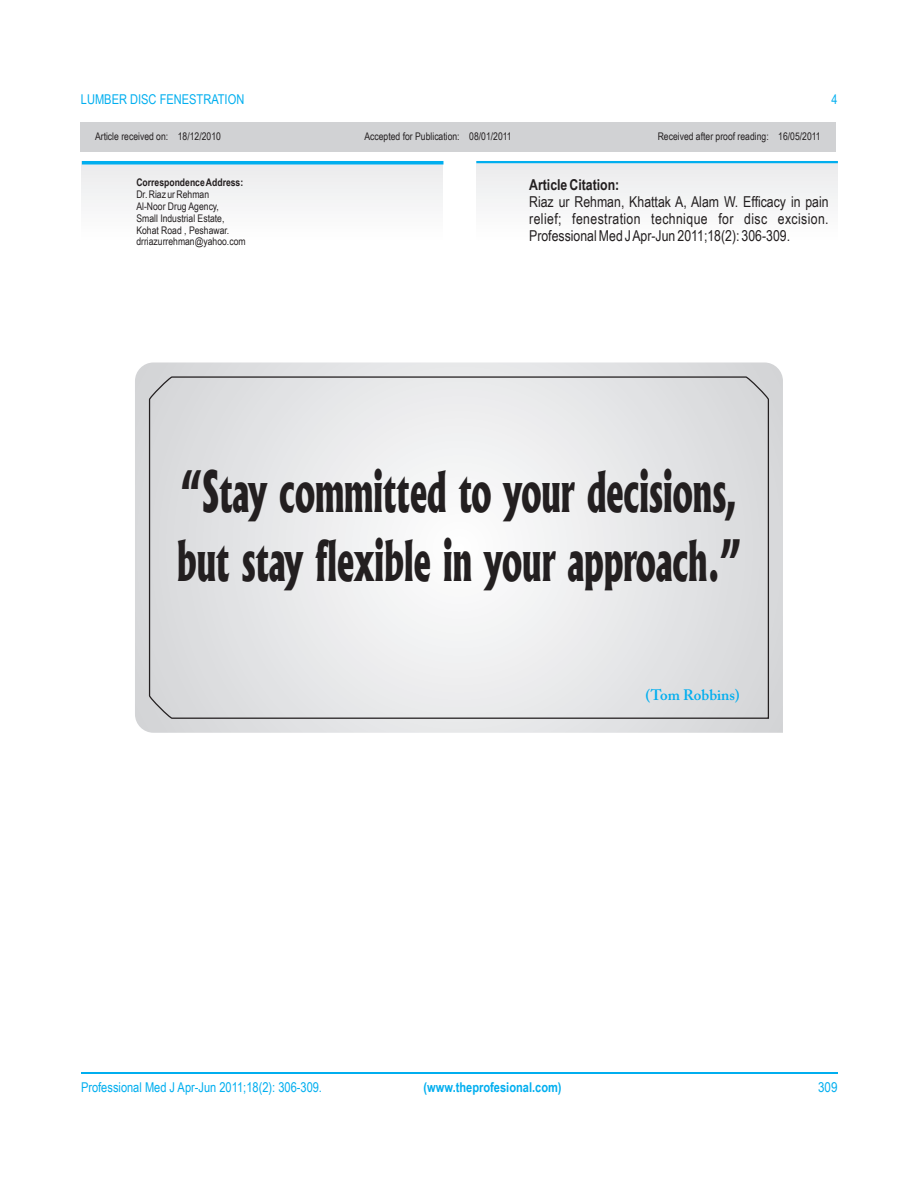
<style>
.page{position:relative;width:918px;height:1188px;background:#fff}
.page>*{position:absolute;margin:0;border:0;box-sizing:border-box;transform-origin:0 0}
.t1{font:800 54.6px/69.2px "Albertus";color:#231f20;scale:.6 1}
.t2{font:15px/17px "Arial Narrow";color:#231f20;text-align:justify}
.t3{font:700 15px "Arial Narrow";color:#231f20}
.t4{font:600 15px "Adobe Caslon Pro";color:#00aeef}
.t5{font:13.5px "Arial Narrow";color:#00aeef}
.t6{font:700 13.5px "Arial Narrow";color:#00aeef}
.t7{font:13.5px "Arial Narrow";color:#00aeef;scale:1.04 1}
.t8{font:13.2px "Arial Narrow";color:#00aeef}
.t9{font:10.5px/11.9px "Arial Narrow";color:#231f20}
.t10{font:700 10.5px "Arial Narrow";color:#231f20}
</style>
<div class="page">
<hr style="left:81px;top:1072px;width:756px;height:2px;background:#00aeef">
<div style="left:80px;top:122px;width:756px;height:30px;background:#d1d2d4"></div>
<svg style="left:82px;top:161px;width:361px;height:4px"></svg>
<hr style="left:476px;top:161px;width:362px;height:2px;background:#00aeef">
<svg style="left:135px;top:362px;width:648px;height:371px;background:#dddedf"></svg>
<svg style="left:148px;top:376px;width:622px;height:343px"></svg>
<p class="t5" style="left:81px;top:94px;width:165px">LUMBER DISC FENESTRATION</p>
<p class="t8" style="left:832px;top:94px;width:8px">4</p>
<p class="t9" style="left:95px;top:132px;width:127px">Article received on: 18/12/2010</p>
<p class="t9" style="left:658px;top:132px;width:165px">Received after proof reading: 16/05/2011</p>
<p class="t10" style="left:136px;top:178px;width:108px">Correspondence Address:</p>
<p class="t9" style="left:136px;top:189px;width:111px">Dr. Riaz ur Rehman<br>Al-Noor Drug Agency,<br>Small Industrial Estate,<br>Kohat Road , Peshawar. drriazurrehman@yahoo.com</p>
<p class="t9" style="left:364px;top:132px;width:149px">Accepted for Publication: 08/01/2011</p>
<h2 class="t3" style="left:529px;top:179px;width:92px">Article Citation:</h2>
<h2 class="t2" style="left:529px;top:195px;width:301px">Riaz ur Rehman, Khattak A, Alam W. Efficacy in pain relief; fenestration technique for disc excision.<br>Professional Med J Apr-Jun 2011;18(2): 306-309.</h2>
<h1 class="t1" style="left:177px;top:461px;width:943px">“Stay committed to your decisions, but stay flexible in your approach.”</h1>
<h2 class="t4" style="left:646px;top:689px;width:96px">(Tom Robbins)</h2>
<p class="t5" style="left:81px;top:1082px;width:243px">Professional Med J Apr-Jun 2011;18(2): 306-309.</p>
<p class="t6" style="left:424px;top:1082px;width:140px">(www.theprofesional.com)</p>
<p class="t7" style="left:818px;top:1082px;width:20px">309</p>
</div>
